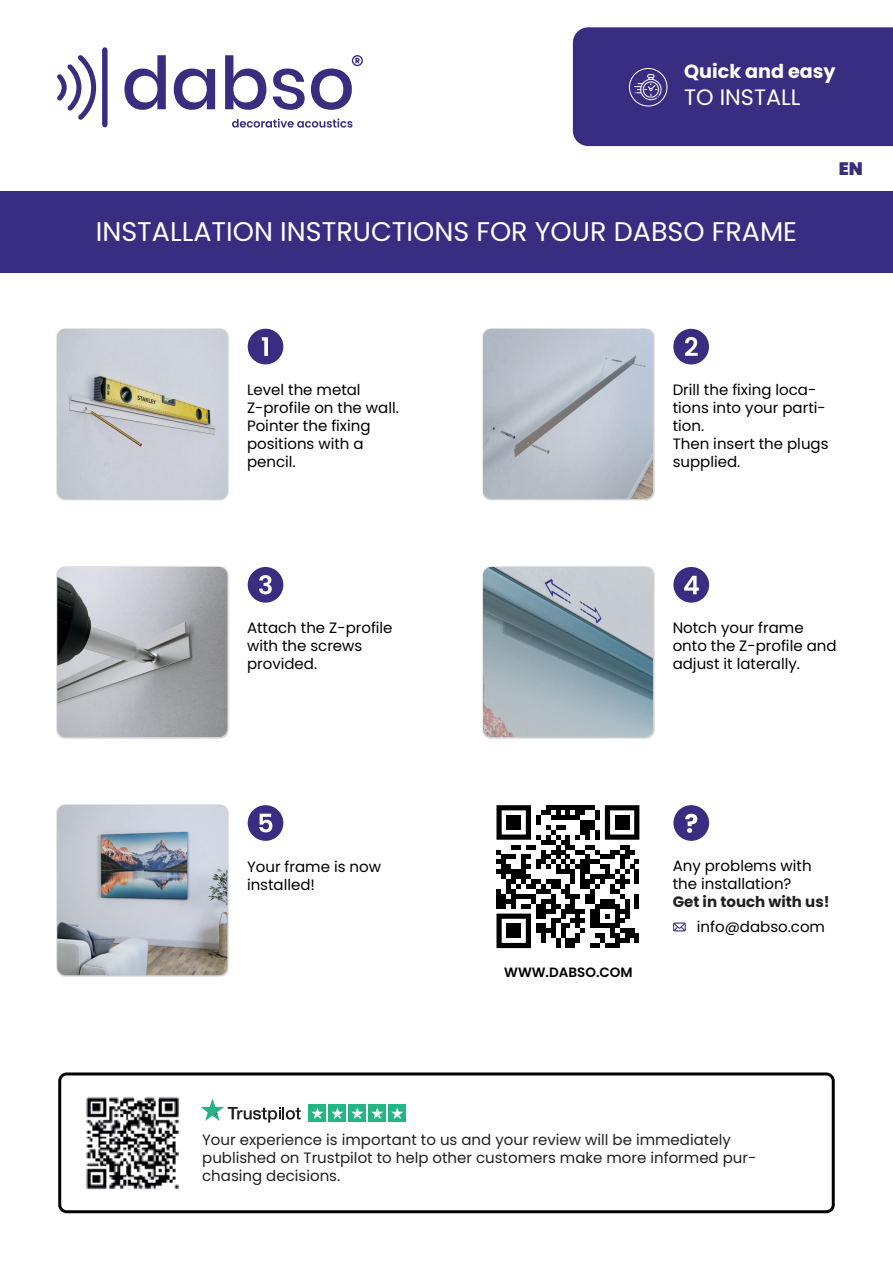
<style>
.page{position:relative;width:893px;height:1263px;background:#fff}
.page>*{position:absolute;margin:0;border:0;box-sizing:border-box;transform-origin:0 0}
.t1{font:27px "Poppins";color:#fff}
.t2{font:22.35px "Poppins";color:#fff}
.t3{font:700 19.2px "Poppins";color:#fff}
.t4{font:900 18px "Poppins";color:#382d80}
.t5{font:15px/18px "Poppins";color:#000001}
.t6{font:15px/18px "Poppins";color:#231f20}
.t7{font:700 15px "Poppins";color:#231f20}
.t8{font:600 13.5px "Poppins";color:#000001}
</style>
<div class="page">
<div style="left:0;top:191px;width:893px;height:81px;background:#382d80"></div>
<div style="left:248px;top:329px;width:35px;height:35px;background:#382d80;border-radius:50%"></div>
<svg style="left:262px;top:337px;width:6px;height:19px"></svg>
<img style="left:56px;top:328px;width:173px;height:173px">
<img style="left:57px;top:329px;width:170px;height:170px">
<img style="left:482px;top:328px;width:173px;height:173px">
<img style="left:483px;top:329px;width:170px;height:170px">
<div style="left:673px;top:329px;width:36px;height:35px;background:#382d80;border-radius:50%"></div>
<svg style="left:685px;top:337px;width:13px;height:19px"></svg>
<img style="left:56px;top:566px;width:173px;height:173px">
<img style="left:57px;top:567px;width:170px;height:170px">
<img style="left:482px;top:566px;width:173px;height:173px">
<img style="left:483px;top:567px;width:170px;height:170px">
<div style="left:248px;top:567px;width:35px;height:36px;background:#382d80;border-radius:50%"></div>
<svg style="left:259px;top:575px;width:13px;height:19px"></svg>
<div style="left:673px;top:567px;width:36px;height:36px;background:#382d80;border-radius:50%"></div>
<svg style="left:684px;top:576px;width:15px;height:18px"></svg>
<img style="left:56px;top:804px;width:173px;height:173px">
<img style="left:57px;top:805px;width:170px;height:170px">
<div style="left:248px;top:805px;width:35px;height:36px;background:#382d80;border-radius:50%"></div>
<svg style="left:259px;top:814px;width:13px;height:18px"></svg>
<div style="left:673px;top:805px;width:36px;height:36px;background:#382d80;border-radius:50%"></div>
<svg style="left:673px;top:923px;width:13px;height:8px"></svg>
<svg style="left:496px;top:805px;width:143px;height:143px"></svg>
<div style="left:506px;top:815px;width:15px;height:15px;background:#000001"></div>
<div style="left:615px;top:815px;width:14px;height:15px;background:#000001"></div>
<div style="left:506px;top:923px;width:15px;height:15px;background:#000001"></div>
<svg style="left:685px;top:814px;width:12px;height:19px"></svg>
<div style="left:573px;top:27px;width:320px;height:119px;background:#382d80"></div>
<svg style="left:58px;top:1072px;width:777px;height:141px"></svg>
<div style="left:309px;top:1104px;width:17px;height:18px;background:#22b684"></div>
<svg style="left:311px;top:1107px;width:13px;height:12px"></svg>
<div style="left:329px;top:1104px;width:17px;height:18px;background:#22b684"></div>
<svg style="left:331px;top:1107px;width:13px;height:12px"></svg>
<div style="left:348px;top:1104px;width:18px;height:18px;background:#22b684"></div>
<svg style="left:351px;top:1107px;width:12px;height:12px"></svg>
<div style="left:368px;top:1104px;width:18px;height:18px;background:#22b684"></div>
<svg style="left:371px;top:1107px;width:12px;height:12px"></svg>
<div style="left:388px;top:1104px;width:18px;height:18px;background:#22b684"></div>
<svg style="left:391px;top:1107px;width:12px;height:12px"></svg>
<svg style="left:201px;top:1098px;width:100px;height:25px"></svg>
<img style="left:82px;top:1093px;width:101px;height:100px">
<svg style="left:124px;top:55px;width:42px;height:55px"></svg>
<svg style="left:174px;top:69px;width:41px;height:41px"></svg>
<svg style="left:225px;top:55px;width:41px;height:55px"></svg>
<svg style="left:273px;top:69px;width:32px;height:41px"></svg>
<svg style="left:57px;top:55px;width:39px;height:65px"></svg>
<div style="left:102px;top:47px;width:6px;height:80px;background:#392d80;border-radius:3px"></div>
<svg style="left:311px;top:55px;width:52px;height:55px"></svg>
<svg style="left:232px;top:119px;width:120px;height:9px"></svg>
<p class="t3" style="left:684px;top:60px;width:153px">Quick and easy</p>
<h2 class="t2" style="left:684px;top:84px;width:118px">TO INSTALL</h2>
<h1 class="t1" style="left:96px;top:216px;width:703px">INSTALLATION INSTRUCTIONS FOR YOUR DABSO FRAME</h1>
<p class="t4" style="left:839px;top:158px;width:26px">EN</p>
<p class="t5" style="left:247px;top:381px;width:153px">Level the metal<br>Z-profile on the wall.<br>Pointer the fixing positions with a pencil.</p>
<p class="t5" style="left:673px;top:381px;width:157px">Drill the fixing loca&shy;tions into your parti&shy;tion.<br>Then insert the plugs supplied.</p>
<p class="t5" style="left:247px;top:619px;width:147px">Attach the Z-profile with the screws provided.</p>
<p class="t5" style="left:673px;top:619px;width:165px">Notch your frame onto the Z-profile and adjust it laterally.</p>
<p class="t5" style="left:247px;top:857px;width:136px">Your frame is now installed!</p>
<p class="t5" style="left:673px;top:857px;width:140px">Any problems with the installation?</p>
<p class="t7" style="left:673px;top:893px;width:158px">Get in touch with us!</p>
<p class="t5" style="left:697px;top:918px;width:130px">info@dabso.com</p>
<p class="t8" style="left:504px;top:964px;width:130px">WWW.DABSO.COM</p>
<p class="t6" style="left:202px;top:1130px;width:556px">Your experience is important to us and your review will be immediately published on Trustpilot to help other customers make more informed pur&shy;chasing decisions.</p>
</div>
